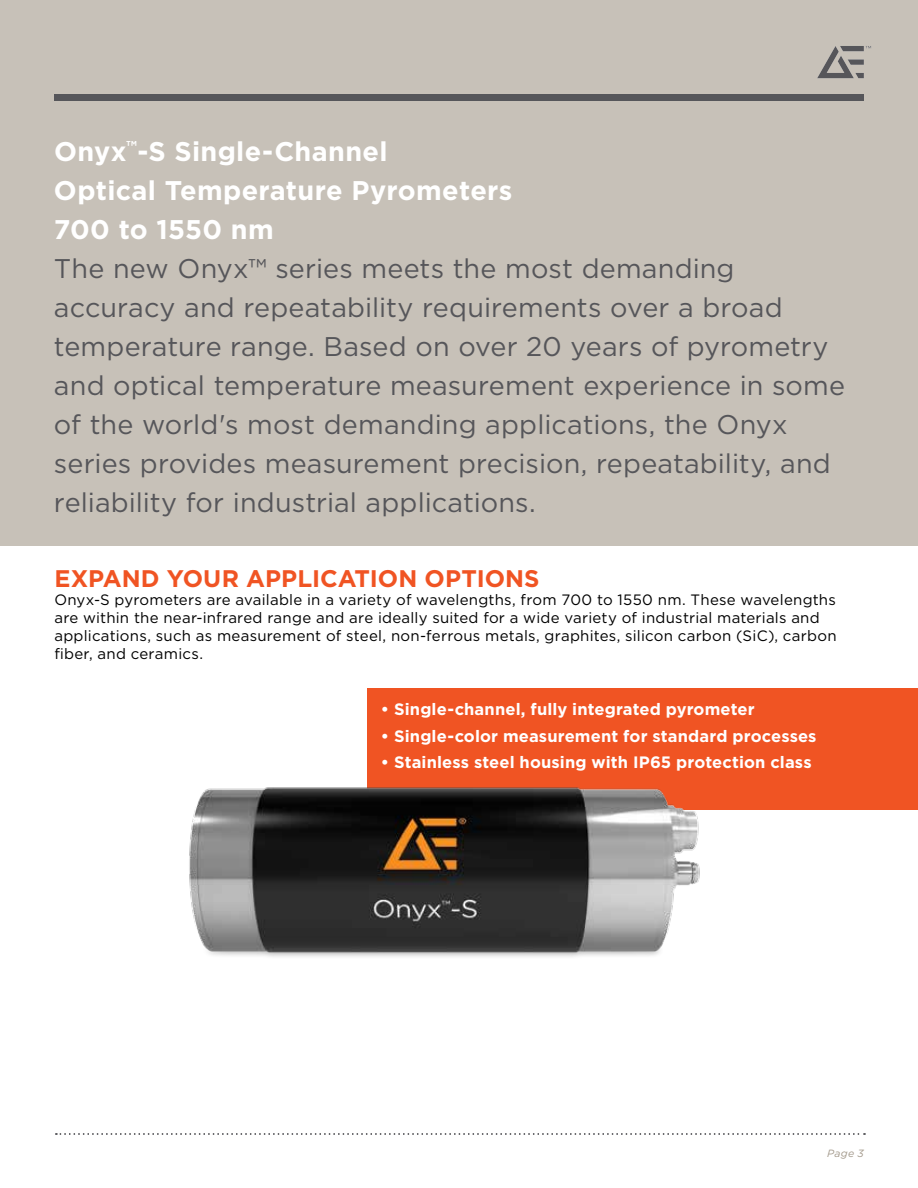
<style>
.page{position:relative;width:918px;height:1188px;background:#fff}
.page>*{position:absolute;margin:0;border:0;box-sizing:border-box;transform-origin:0 0}
.t1{font:27px/39px "Gotham";letter-spacing:.005em;color:#56565a}
.t2{font:700 27px/39px "Gotham";letter-spacing:.01em;color:#fff}
.t3{font:700 24px "Gotham";color:#f05423}
.t4{font:700 16.5px "Gotham";letter-spacing:.005em;color:#fff}
.t5{font:15px/18px "Gotham";letter-spacing:.015em;color:#000}
.t6{font:italic 10.5px "Gotham";color:#a2988a}
</style>
<div class="page">
<div style="left:0;top:0;width:918px;height:546px;background:#c7c1b8"></div>
<svg style="left:56px;top:1133px;width:809px;height:2px"></svg>
<div style="left:367px;top:688px;width:551px;height:122px;background:#f05423"></div>
<img style="left:189px;top:787px;width:511px;height:170px">
<div style="left:54px;top:94px;width:810px;height:7px;background:#56565a"></div>
<svg style="left:817px;top:46px;width:54px;height:32px"></svg>
<p class="t2" style="left:54px;top:132px;width:460px">Onyx<sup>™</sup>-S Single-Channel<br>Optical Temperature Pyrometers<br>700 to 1550 nm</p>
<p class="t1" style="left:54px;top:248px;width:793px">The new Onyx™ series meets the most demanding accuracy and repeatability requirements over a broad temperature range. Based on over 20 years of pyrometry and optical temperature measurement experience in some of the world's most demanding applications, the Onyx series provides measurement precision, repeatability, and reliability for industrial applications.</p>
<p class="t3" style="left:54px;top:562px;width:487px">EXPAND YOUR APPLICATION OPTIONS</p>
<p class="t5" style="left:54px;top:590px;width:784px">Onyx-S pyrometers are available in a variety of wavelengths, from 700 to 1550 nm. These wavelengths are within the near-infrared range and are ideally suited for a wide variety of industrial materials and applications, such as measurement of steel, non-ferrous metals, graphites, silicon carbon (SiC), carbon fiber, and ceramics.</p>
<p class="t4" style="left:381px;top:698px;width:376px">• Single-channel, fully integrated pyrometer</p>
<p class="t4" style="left:381px;top:725px;width:437px">• Single-color measurement for standard processes</p>
<p class="t4" style="left:381px;top:752px;width:432px">• Stainless steel housing with IP65 protection class</p>
<p class="t6" style="left:827px;top:1147px;width:38px">Page 3</p>
</div>
